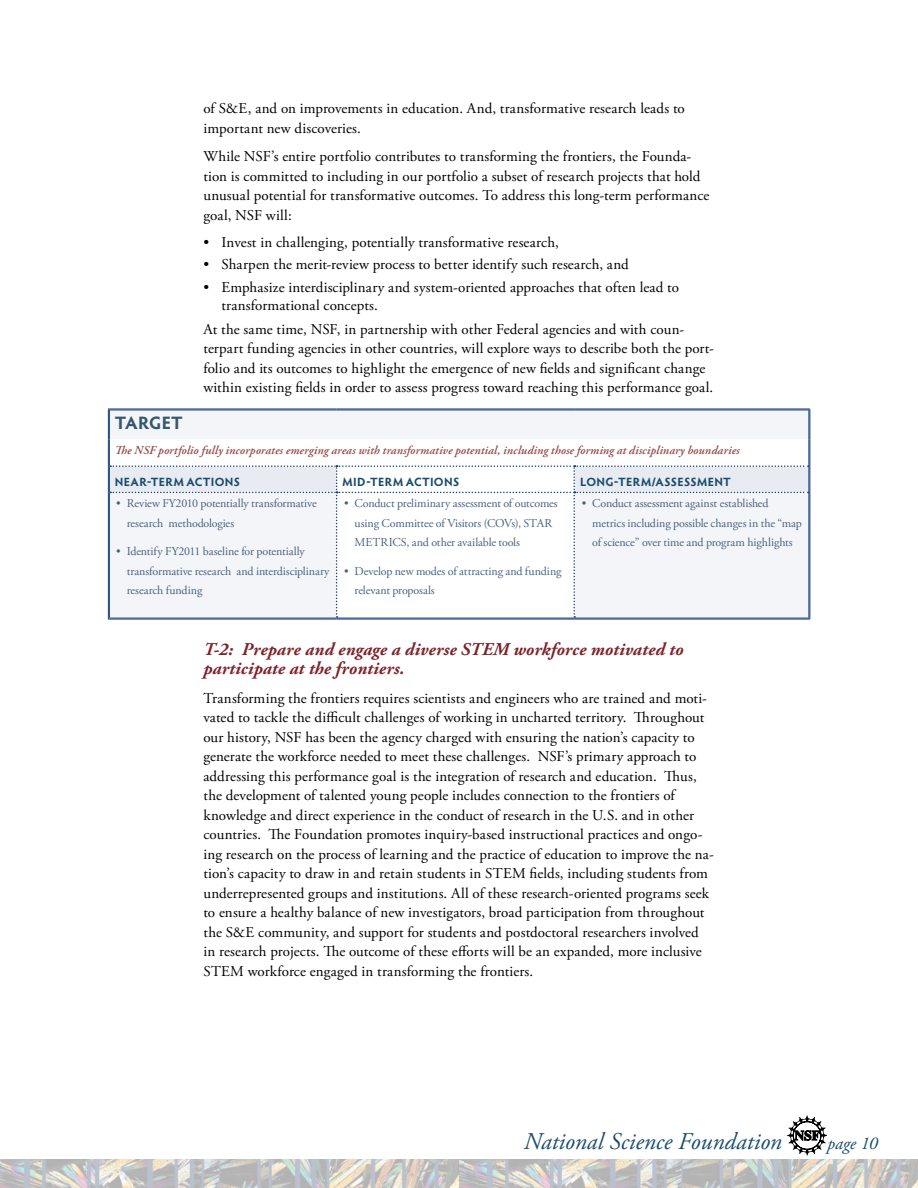
<style>
.page{position:relative;width:918px;height:1188px;background:#fff}
.page>*{position:absolute;margin:0;border:0;box-sizing:border-box;transform-origin:0 0}
.t1{font:italic 24px "Adobe Garamond Pro";color:#1a4d6d}
.t2{font:italic 700 18px/19.5px "Adobe Garamond Pro";letter-spacing:.01em;color:#7f232b}
.t3{font:italic 18px "Adobe Garamond Pro";letter-spacing:-.005em;color:#1a4d6d}
.t4{font:700 18px "Hypatia Sans Pro";color:#34586e}
.t5{font:15px/19.5px "Adobe Garamond Pro";letter-spacing:.01em;color:#000}
.t6{font:12px/19.5px "Adobe Garamond Pro";letter-spacing:-.01em;color:#466381}
.t7{font:italic 600 12px "Adobe Garamond Pro";letter-spacing:.01em;color:#934845}
.t8{font:700 12px "Hypatia Sans Pro";letter-spacing:.04em;color:#1a4d6d}
</style>
<div class="page">
<img style="left:0;top:1159px;width:918px;height:29px">
<svg style="left:787px;top:1116px;width:40px;height:39px"></svg>
<hr style="left:108px;top:492px;width:1px;height:127px;background:#173f7c">
<hr style="left:810px;top:492px;width:1px;height:127px;background:#173f7c">
<hr style="left:109px;top:618px;width:228px;height:1px;background:#173f7c">
<hr style="left:108px;top:619px;width:229px;height:1px;background:#173f7c">
<hr style="left:337px;top:618px;width:237px;height:1px;background:#173f7c">
<hr style="left:337px;top:619px;width:237px;height:1px;background:#173f7c">
<hr style="left:574px;top:618px;width:235px;height:1px;background:#173f7c">
<hr style="left:574px;top:619px;width:236px;height:1px;background:#173f7c">
<hr style="left:108px;top:409px;width:229px;height:1px;background:#173f7c">
<hr style="left:337px;top:409px;width:237px;height:1px;background:#173f7c">
<hr style="left:574px;top:409px;width:236px;height:1px;background:#173f7c">
<svg style="left:108px;top:410px;width:703px;height:208px"></svg>
<hr style="left:810px;top:409px;width:1px;height:30px;background:#173f7c">
<p class="t5" style="left:203px;top:100px;width:483px">of S&amp;E, and on improvements in education. And, transformative research leads to important new discoveries.</p>
<p class="t5" style="left:203px;top:148px;width:508px">While NSF’s entire portfolio contributes to transforming the frontiers, the Founda&shy;tion is committed to including in our portfolio a subset of research projects that hold unusual potential for transformative outcomes. To address this long-term performance goal, NSF will:</p>
<p class="t5" style="left:203px;top:233px;width:357px">• Invest in challenging, potentially transformative research,</p>
<p class="t5" style="left:203px;top:256px;width:427px">• Sharpen the merit-review process to better identify such research, and</p>
<p class="t5" style="left:221px;top:279px;width:459px;line-height:18px;text-indent:-18px">• Emphasize interdisciplinary and system-oriented approaches that often lead to transformational concepts.</p>
<p class="t5" style="left:203px;top:320px;width:512px">At the same time, NSF, in partnership with other Federal agencies and with coun&shy;terpart funding agencies in other countries, will explore ways to describe both the port&shy;folio and its outcomes to highlight the emergence of new fields and significant change within existing fields in order to assess progress toward reaching this performance goal.</p>
<p class="t4" style="left:115px;top:410px;width:23px">TARGET</p>
<p class="t7" style="left:115px;top:443px;width:627px">The NSF portfolio fully incorporates emerging areas with transformative potential, including those forming at disciplinary boundaries</p>
<p class="t8" style="left:115px;top:473px;width:18px">NEAR</p>
<p class="t8" style="left:147px;top:473px;width:13px">-TERM</p>
<p class="t8" style="left:187px;top:473px;width:17px">ACTIONS</p>
<p class="t8" style="left:343px;top:473px;width:37px">MID-TERM</p>
<p class="t8" style="left:406px;top:473px;width:9px">ACTIONS</p>
<p class="t8" style="left:580px;top:473px;width:16px">LONG</p>
<p class="t8" style="left:614px;top:473px;width:13px">-TERM</p>
<p class="t8" style="left:652px;top:473px;width:21px">/ASSESSMENT</p>
<p class="t6" style="left:127px;top:494px;width:192px;text-indent:-10px">• Review FY2010 potentially transformative research methodologies</p>
<p class="t6" style="left:127px;top:542px;width:204px;text-indent:-10px">• Identify FY2011 baseline for potentially transformative research and interdisciplinary research funding</p>
<p class="t6" style="left:355px;top:494px;width:205px;text-indent:-10px">• Conduct preliminary assessment of outcomes using Committee of Visitors (COVs), STAR<br>METRICS, and other available tools</p>
<p class="t6" style="left:355px;top:561px;width:208px;text-indent:-10px">• Develop new modes of attracting and funding relevant proposals</p>
<p class="t6" style="left:592px;top:494px;width:211px;text-indent:-10px">• Conduct assessment against established metrics including possible changes in the “map of science” over time and program highlights</p>
<p class="t2" style="left:203px;top:640px;width:482px">T-2: Prepare and engage a diverse STEM workforce motivated to participate at the frontiers.</p>
<p class="t5" style="left:203px;top:689px;width:512px">Transforming the frontiers requires scientists and engineers who are trained and moti&shy;vated to tackle the difficult challenges of working in uncharted territory. Throughout our history, NSF has been the agency charged with ensuring the nation’s capacity to generate the workforce needed to meet these challenges. NSF’s primary approach to addressing this performance goal is the integration of research and education. Thus, the development of talented young people includes connection to the frontiers of knowledge and direct experience in the conduct of research in the U.S. and in other countries. The Foundation promotes inquiry-based instructional practices and ongo&shy;ing research on the process of learning and the practice of education to improve the na&shy;tion’s capacity to draw in and retain students in STEM fields, including students from underrepresented groups and institutions. All of these research-oriented programs seek to ensure a healthy balance of new investigators, broad participation from throughout the S&amp;E community, and support for students and postdoctoral researchers involved in research projects. The outcome of these efforts will be an expanded, more inclusive STEM workforce engaged in transforming the frontiers.</p>
<h1 class="t1" style="left:524px;top:1127px;width:260px">National Science Foundation</h1>
<p class="t3" style="left:827px;top:1133px;width:52px">page 10</p>
</div>
